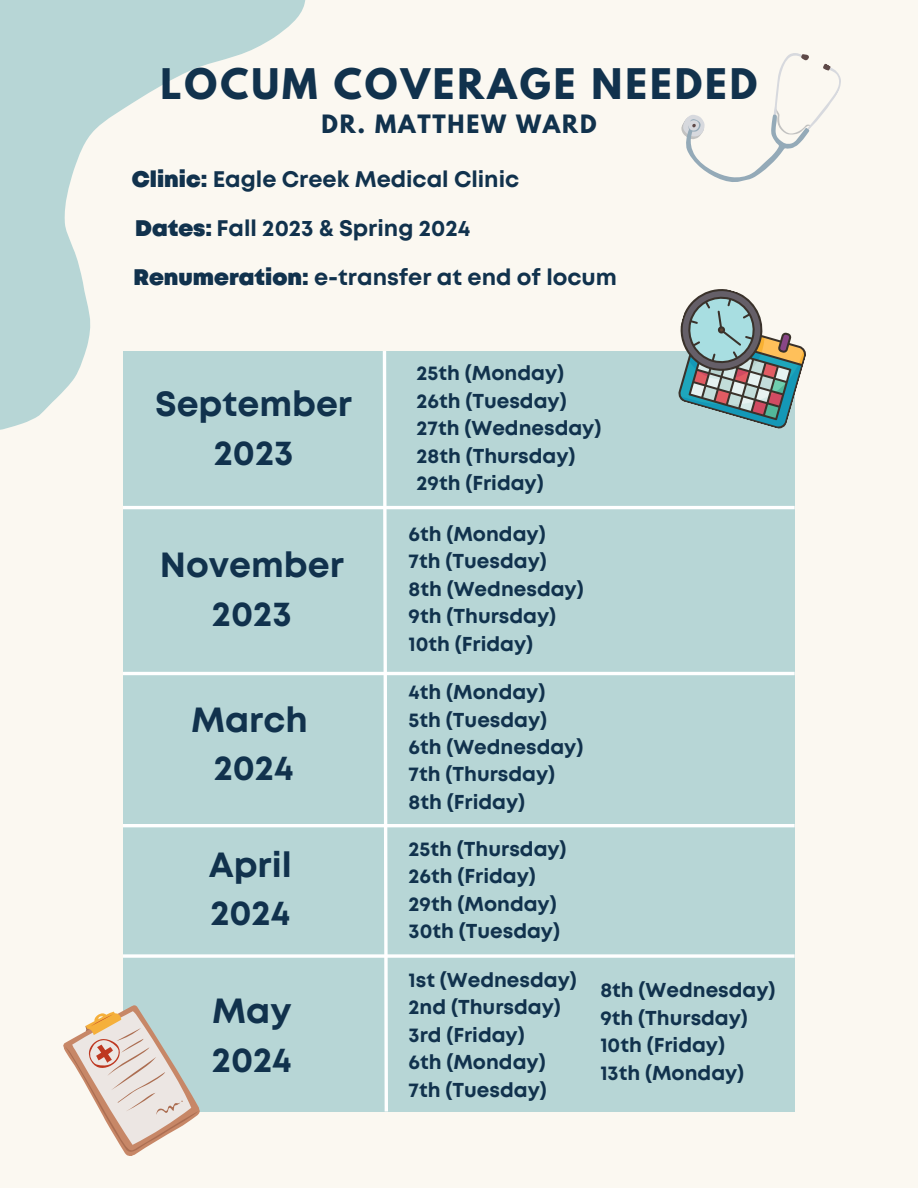
<style>
.page{position:relative;width:918px;height:1188px;background:#fbf8f1}
.page>*{position:absolute;margin:0;border:0;box-sizing:border-box;transform-origin:0 0}
.t1{font:700 37.35px "League Spartan";letter-spacing:.08em;color:#11324d}
.t2{font:700 34.95px/48.8px "Mont";color:#11324d;text-align:center}
.t3{font:700 22.5px "Mont";color:#11324d}
.t4{font:700 22.35px "League Spartan";letter-spacing:.08em;color:#11324d}
.t5{font:700 20.1px "Mont";color:#11324d}
.s1{font-weight:900}
</style>
<div class="page">
<div style="left:123px;top:351px;width:672px;height:761px;background:#b7d6d6"></div>
<svg style="left:381px;top:351px;width:9px;height:761px"></svg>
<hr style="left:123px;top:506px;width:672px;height:3px;background:#fff">
<hr style="left:123px;top:672px;width:672px;height:3px;background:#fff">
<hr style="left:123px;top:824px;width:672px;height:3px;background:#fff">
<svg style="left:0;top:0;width:306px;height:430px"></svg>
<svg style="left:681px;top:53px;width:160px;height:129px"></svg>
<svg style="left:678px;top:289px;width:128px;height:140px"></svg>
<svg style="left:123px;top:954px;width:672px;height:4px;background:#f3f8f8"></svg>
<svg style="left:63px;top:1005px;width:137px;height:151px"></svg>
<p class="t1" style="left:160px;top:65px;width:599px">LOCUM COVERAGE NEEDED</p>
<p class="t4" style="left:321px;top:113px;width:277px">DR. MATTHEW WARD</p>
<p class="t3" style="left:132px;top:171px;width:389px"><span class="s1">Clinic:</span> Eagle Creek Medical Clinic</p>
<p class="t3" style="left:135px;top:219px;width:337px"><span class="s1">Dates:</span> Fall 2023 &amp; Spring 2024</p>
<p class="t3" style="left:133px;top:269px;width:485px"><span class="s1">Renumeration:</span> e-transfer at end of locum</p>
<p class="t2" style="left:155px;top:382px;width:199px">September<br>2023</p>
<p class="t2" style="left:160px;top:543px;width:186px">November<br>2023</p>
<p class="t2" style="left:191px;top:698px;width:118px">March</p>
<p class="t2" style="left:214px;top:746px;width:81px">2024</p>
<p class="t2" style="left:209px;top:843px;width:85px">April</p>
<p class="t2" style="left:210px;top:891px;width:81px">2024</p>
<p class="t2" style="left:212px;top:989px;width:81px">May</p>
<p class="t2" style="left:212px;top:1038px;width:81px">2024</p>
<p class="t5" style="left:417px;top:366px;width:149px">25th (Monday)</p>
<p class="t5" style="left:417px;top:393px;width:152px">26th (Tuesday)</p>
<p class="t5" style="left:417px;top:421px;width:186px">27th (Wednesday)</p>
<p class="t5" style="left:417px;top:448px;width:160px">28th (Thursday)</p>
<p class="t5" style="left:417px;top:475px;width:129px">29th (Friday)</p>
<p class="t5" style="left:409px;top:526px;width:139px">6th (Monday)</p>
<p class="t5" style="left:409px;top:554px;width:140px">7th (Tuesday)</p>
<p class="t5" style="left:409px;top:581px;width:177px">8th (Wednesday)</p>
<p class="t5" style="left:409px;top:609px;width:149px">9th (Thursday)</p>
<p class="t5" style="left:409px;top:636px;width:126px">10th (Friday)</p>
<p class="t5" style="left:409px;top:684px;width:138px">4th (Monday)</p>
<p class="t5" style="left:409px;top:712px;width:140px">5th (Tuesday)</p>
<p class="t5" style="left:409px;top:739px;width:176px">6th (Wednesday)</p>
<p class="t5" style="left:409px;top:767px;width:148px">7th (Thursday)</p>
<p class="t5" style="left:409px;top:794px;width:118px">8th (Friday)</p>
<p class="t5" style="left:409px;top:841px;width:160px">25th (Thursday)</p>
<p class="t5" style="left:409px;top:869px;width:129px">26th (Friday)</p>
<p class="t5" style="left:409px;top:896px;width:150px">29th (Monday)</p>
<p class="t5" style="left:409px;top:924px;width:153px">30th (Tuesday)</p>
<p class="t5" style="left:409px;top:972px;width:170px">1st (Wednesday)</p>
<p class="t5" style="left:409px;top:1000px;width:154px">2nd (Thursday)</p>
<p class="t5" style="left:409px;top:1027px;width:118px">3rd (Friday)</p>
<p class="t5" style="left:409px;top:1055px;width:139px">6th (Monday)</p>
<p class="t5" style="left:409px;top:1082px;width:140px">7th (Tuesday)</p>
<p class="t5" style="left:600px;top:983px;width:177px">8th (Wednesday)</p>
<p class="t5" style="left:600px;top:1010px;width:149px">9th (Thursday)</p>
<p class="t5" style="left:600px;top:1065px;width:145px">13th (Monday)</p>
<p class="t5" style="left:600px;top:1038px;width:126px">10th (Friday)</p>
</div>
